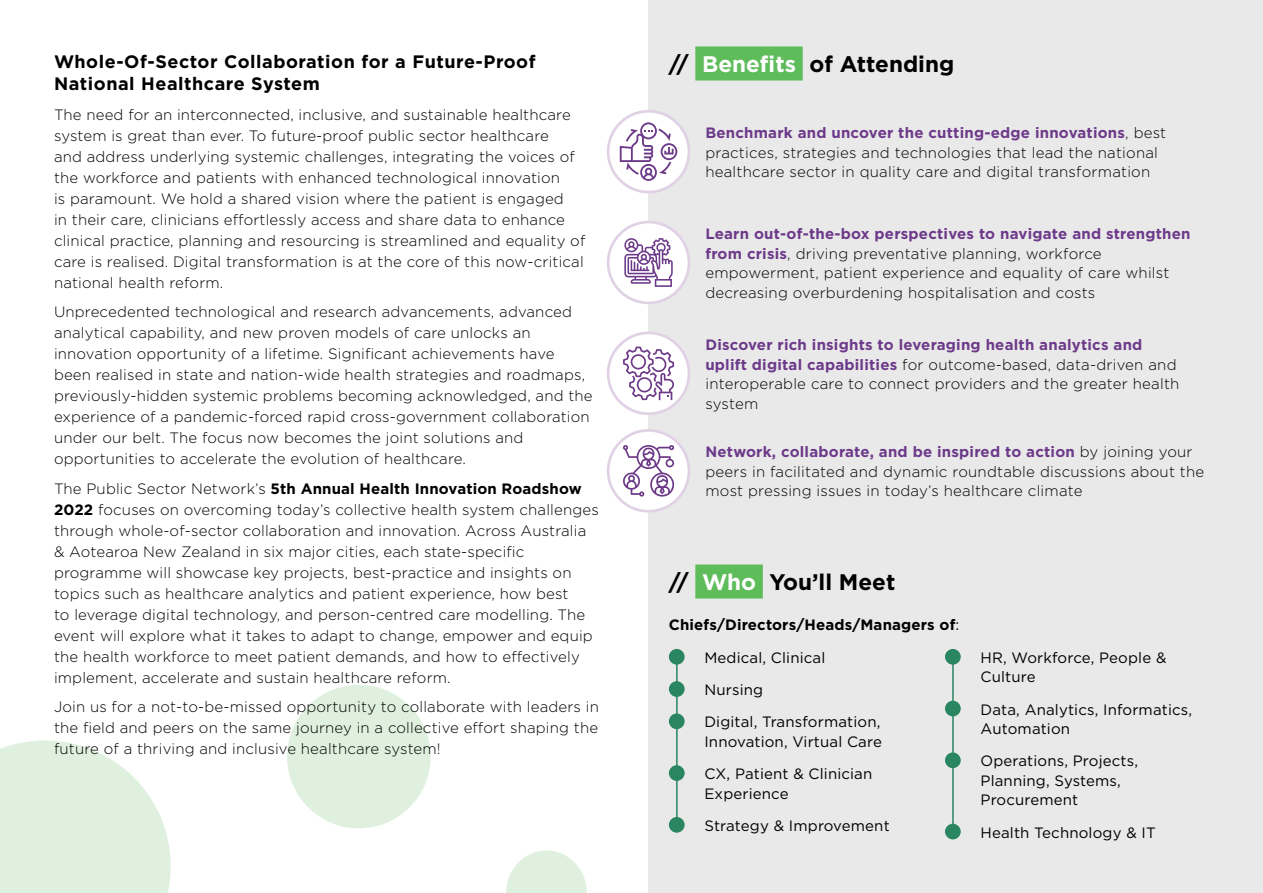
<style>
.page{position:relative;width:1263px;height:893px;background:#fff}
.page>*{position:absolute;margin:0;border:0;box-sizing:border-box;transform-origin:0 0}
.t1{font:700 22.5px "Gotham";color:#000}
.t2{font:700 18px/21.6px "Gotham";letter-spacing:.03em;color:#000}
.t3{font:300 15px/21px "Gotham";letter-spacing:.01em;color:#000}
.t4{font:15px/19.5px "Gotham";letter-spacing:.01em;color:#000}
.t5{font:700 15px "Gotham";letter-spacing:.01em;color:#000}
.s1{font-weight:700}
.s2{color:#fff}
.s3{font-weight:700;color:#6d3a89}
.s4{font-weight:400}
.s5{font-size:60px;color:#2a8561}
</style>
<div class="page">
<div style="left:648px;top:0;width:615px;height:893px;background:#e9e9ea"></div>
<hr style="left:952px;top:655px;width:2px;height:181px;background:#2a8561">
<hr style="left:676px;top:655px;width:2px;height:175px;background:#2a8561">
<div style="left:695px;top:564px;width:68px;height:34px;background:#5fbc5b"></div>
<div style="left:608px;top:222px;width:81px;height:81px;background:#fff;border-radius:50%"></div>
<svg style="left:624px;top:238px;width:49px;height:49px"></svg>
<div style="left:607px;top:221px;width:83px;height:83px;border:3px solid #e0d1e4;border-radius:50%"></div>
<svg style="left:608px;top:111px;width:81px;height:81px;fill:#fff"></svg>
<svg style="left:620px;top:122px;width:57px;height:59px"></svg>
<div style="left:607px;top:110px;width:83px;height:83px;border:3px solid #e0d1e4;border-radius:50%"></div>
<div style="left:608px;top:333px;width:81px;height:81px;background:#fff;border-radius:50%"></div>
<svg style="left:623px;top:347px;width:51px;height:53px"></svg>
<div style="left:607px;top:332px;width:83px;height:83px;border:3px solid #e0d1e4;border-radius:50%"></div>
<div style="left:695px;top:46px;width:108px;height:35px;background:#5fbc5b"></div>
<div style="left:608px;top:430px;width:81px;height:81px;background:#fff;border-radius:50%"></div>
<svg style="left:623px;top:445px;width:52px;height:52px"></svg>
<div style="left:607px;top:429px;width:83px;height:84px;border:3px solid #e0d1e4;border-radius:50%"></div>
<svg style="left:0;top:740px;width:171px;height:153px;background:#e3f2e2"></svg>
<div style="left:287px;top:685px;width:144px;height:143px;background:#dff1de;border-radius:50%"></div>
<svg style="left:506px;top:850px;width:81px;height:43px"></svg>
<p class="t2" style="left:54px;top:51px;width:483px">Whole-Of-Sector Collaboration for a Future-Proof<br>National Healthcare System</p>
<p class="t3" style="left:54px;top:103px;width:533px">The need for an interconnected, inclusive, and sustainable healthcare system is great than ever. To future-proof public sector healthcare<br>and address underlying systemic challenges, integrating the voices of the workforce and patients with enhanced technological innovation<br>is paramount. We hold a shared vision where the patient is engaged<br>in their care, clinicians effortlessly access and share data to enhance clinical practice, planning and resourcing is streamlined and equality of care is realised. Digital transformation is at the core of this now-critical national health reform.</p>
<p class="t3" style="left:54px;top:301px;width:540px">Unprecedented technological and research advancements, advanced analytical capability, and new proven models of care unlocks an innovation opportunity of a lifetime. Significant achievements have been realised in state and nation-wide health strategies and roadmaps, previously-hidden systemic problems becoming acknowledged, and the experience of a pandemic-forced rapid cross-government collaboration under our belt. The focus now becomes the joint solutions and opportunities to accelerate the evolution of healthcare.</p>
<p class="t3" style="left:54px;top:477px;width:546px">The Public Sector Network’s <span class="s1">5th Annual Health Innovation Roadshow 2022</span> focuses on overcoming today’s collective health system challenges through whole-of-sector collaboration and innovation. Across Australia &amp; Aotearoa New Zealand in six major cities, each state-specific programme will showcase key projects, best-practice and insights on topics such as healthcare analytics and patient experience, how best<br>to leverage digital technology, and person-centred care modelling. The event will explore what it takes to adapt to change, empower and equip the health workforce to meet patient demands, and how to effectively implement, accelerate and sustain healthcare reform.</p>
<p class="t3" style="left:54px;top:696px;width:546px;text-align:justify">Join us for a not-to-be-missed opportunity to collaborate with leaders in the field and peers on the same journey in a collective effort shaping the future of a thriving and inclusive healthcare system!</p>
<h1 class="t1" style="left:669px;top:49px;width:287px">// <span class="s2">Benefits</span> of Attending</h1>
<p class="t3" style="left:705px;top:123px;width:462px;line-height:19.5px"><span class="s3">Benchmark and uncover the cutting-edge innovations</span>, best practices, strategies and technologies that lead the national healthcare sector in quality care and digital transformation</p>
<p class="t3" style="left:705px;top:224px;width:487px;line-height:19.5px"><span class="s3">Learn out-of-the-box perspectives to navigate and strengthen from crisis</span>, driving preventative planning, workforce empowerment, patient experience and equality of care whilst decreasing overburdening hospitalisation and costs</p>
<p class="t3" style="left:705px;top:335px;width:476px;line-height:19.5px"><span class="s3">Discover rich insights to leveraging health analytics and uplift digital capabilities</span> for outcome-based, data-driven and interoperable care to connect providers and the greater health system</p>
<p class="t3" style="left:705px;top:442px;width:500px;line-height:19.5px"><span class="s3">Network, collaborate, and be inspired to action</span> by joining your peers in facilitated and dynamic roundtable discussions about the most pressing issues in today’s healthcare climate</p>
<h1 class="t1" style="left:669px;top:567px;width:228px">// <span class="s2">Who</span> You’ll Meet</h1>
<p class="t5" style="left:669px;top:615px;width:292px">Chiefs/Directors/Heads/Managers of<span class="s4">:</span></p>
<p class="t4" style="left:662px;top:647px;width:164px"><span class="s5">•</span> Medical, Clinical</p>
<p class="t4" style="left:662px;top:680px;width:102px"><span class="s5">•</span> Nursing</p>
<p class="t4" style="left:662px;top:712px;width:221px;text-align:right"><span class="s5">•</span> Digital, Transformation,<br>Innovation, Virtual Care</p>
<p class="t4" style="left:704px;top:764px;width:169px;text-indent:-42px"><span class="s5">•</span> CX, Patient &amp; Clinician<br>Experience</p>
<p class="t4" style="left:662px;top:815px;width:229px"><span class="s5">•</span> Strategy &amp; Improvement</p>
<p class="t4" style="left:980px;top:647px;width:187px;text-indent:-42px"><span class="s5">•</span> HR, Workforce, People &amp;<br>Culture</p>
<p class="t4" style="left:980px;top:699px;width:213px;text-indent:-42px"><span class="s5">•</span> Data, Analytics, Informatics,<br>Automation</p>
<p class="t4" style="left:980px;top:751px;width:159px;text-indent:-42px"><span class="s5">•</span> Operations, Projects,<br>Planning, Systems,<br>Procurement</p>
<p class="t4" style="left:938px;top:822px;width:219px"><span class="s5">•</span> Health Technology &amp; IT</p>
</div>
